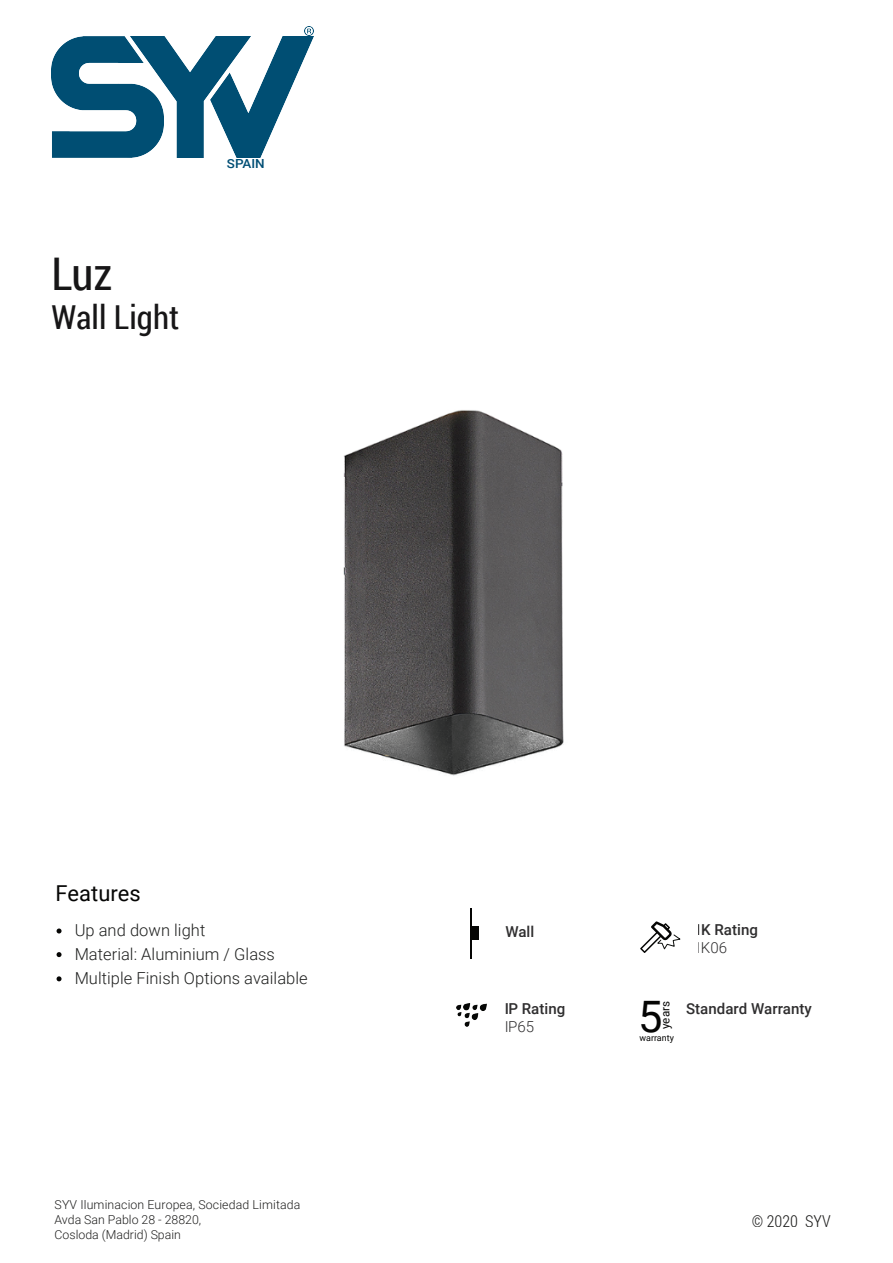
<style>
.page{position:relative;width:893px;height:1263px;background:#fff}
.page>*{position:absolute;margin:0;border:0;box-sizing:border-box;transform-origin:0 0}
.t1{font:45px "Roboto Condensed";color:#171617}
.t2{font:43.35px "Roboto";color:#050504}
.t3{font:33px "Roboto Condensed";letter-spacing:.005em;color:#171617}
.t4{font:21.9px "Roboto";letter-spacing:.005em;color:#050504}
.t5{font:300 16.5px/24px "Roboto";letter-spacing:.005em;color:#040504}
.t6{font:300 16.5px "Roboto Condensed";letter-spacing:.005em;color:#050504}
.t7{font:500 15.15px "Roboto";letter-spacing:.005em;color:#171617}
.t8{font:300 15.15px "Roboto";letter-spacing:.005em;color:#171617}
.t9{font:500 12.6px "Roboto";color:#004e74;scale:1.07 1}
.t10{font:300 12.3px/14.9px "Roboto";color:#050504}
.t11{font:11.7px "Roboto";letter-spacing:.005em;color:#050504}
.t12{font:8.85px "Roboto";letter-spacing:.005em;color:#050504}
</style>
<div class="page">
<svg style="left:57px;top:928px;width:5px;height:5px"></svg>
<svg style="left:57px;top:952px;width:5px;height:5px"></svg>
<img style="left:456px;top:1003px;width:30px;height:23px">
<hr style="left:470px;top:908px;width:2px;height:51px;background:#050504">
<div style="left:471px;top:926px;width:7px;height:14px;background:#050504"></div>
<img style="left:250px;top:37px;width:63px;height:120px">
<img style="left:163px;top:37px;width:87px;height:120px">
<img style="left:52px;top:37px;width:111px;height:120px">
<svg style="left:305px;top:27px;width:8px;height:8px"></svg>
<svg style="left:57px;top:976px;width:5px;height:5px"></svg>
<img style="left:343px;top:410px;width:221px;height:366px">
<svg style="left:640px;top:921px;width:41px;height:32px"></svg>
<h1 class="t1" style="left:52px;top:242px;width:63px">Luz</h1>
<h3 class="t3" style="left:52px;top:295px;width:129px">Wall Light</h3>
<p class="t9" style="left:227px;top:155px;width:37px">SPAIN</p>
<h3 class="t4" style="left:56px;top:878px;width:87px">Features</h3>
<h3 class="t5" style="left:75px;top:918px;width:235px">Up and down light<br>Material: Aluminium / Glass<br>Multiple Finish Options available</h3>
<p class="t10" style="left:55px;top:1197px;width:247px">SYV Iluminacion Europea, Sociedad Limitada<br>Avda San Pablo 28 - 28820,<br>Cosloda (Madrid) Spain</p>
<p class="t7" style="left:505px;top:921px;width:30px">Wall</p>
<p class="t7" style="left:697px;top:919px;width:63px">IK Rating</p>
<p class="t8" style="left:697px;top:937px;width:32px">IK06</p>
<h2 class="t2" style="left:638px;top:986px;width:26px">5</h2>
<p class="t11" style="left:657px;top:1029px;width:29px;rotate:-90deg">years</p>
<p class="t12" style="left:639px;top:1032px;width:36px">warranty</p>
<p class="t7" style="left:504px;top:998px;width:63px">IP Rating</p>
<p class="t7" style="left:686px;top:998px;width:127px">Standard Warranty</p>
<p class="t8" style="left:504px;top:1016px;width:32px">IP65</p>
<h3 class="t6" style="left:752px;top:1209px;width:81px">© 2020 SYV</h3>
</div>
